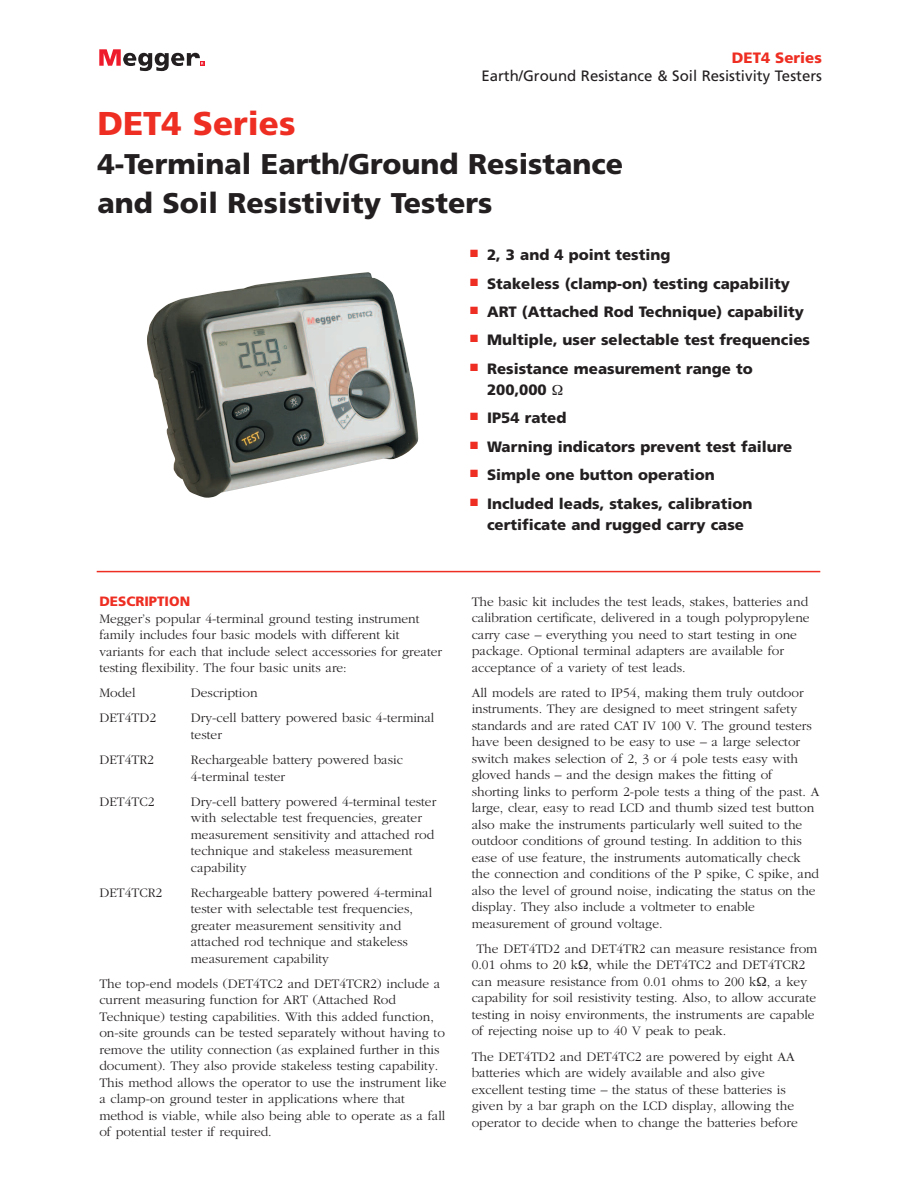
<style>
.page{position:relative;width:918px;height:1188px;background:#fff}
.page>*{position:absolute;margin:0;border:0;box-sizing:border-box;transform-origin:0 0}
.t1{font:900 33px "Frutiger";color:#ee2e22}
.t2{font:900 28.5px/39px "Frutiger";color:#231f20}
.t3{font:900 15px/21px "Frutiger";color:#231f20}
.t4{font:15px "Frutiger";color:#231f20}
.t5{font:900 15px "Frutiger";color:#ee2e22}
.t6{font:300 13.5px/16.5px "Garamond";color:#231f20}
.t7{font:900 13.5px "Frutiger";color:#ee2e22}
</style>
<div class="page">
<svg style="left:99px;top:49px;width:105px;height:22px"></svg>
<hr style="left:97px;top:571px;width:723px;height:1px;background:#ee2e22">
<img style="left:147px;top:272px;width:271px;height:226px">
<p class="t5" style="left:732px;top:52px;width:92px">DET4 Series</p>
<p class="t4" style="left:481px;top:70px;width:342px">Earth/Ground Resistance &amp; Soil Resistivity Testers</p>
<h1 class="t1" style="left:97px;top:111px;width:200px">DET4 Series</h1>
<h2 class="t2" style="left:97px;top:147px;width:527px">4-Terminal Earth/Ground Resistance and Soil Resistivity Testers</h2>
<p class="t3" style="left:470px;top:246px;width:202px"><sup>■</sup> 2, 3 and 4 point testing</p>
<p class="t3" style="left:470px;top:274px;width:321px"><sup>■</sup> Stakeless (clamp-on) testing capability</p>
<p class="t3" style="left:470px;top:302px;width:336px"><sup>■</sup> ART (Attached Rod Technique) capability</p>
<p class="t3" style="left:470px;top:331px;width:341px"><sup>■</sup> Multiple, user selectable test frequencies</p>
<p class="t3" style="left:487px;top:359px;width:267px;text-indent:-17px"><sup>■</sup> Resistance measurement range to<br>200,000</p>
<p class="t3" style="left:470px;top:409px;width:98px"><sup>■</sup> IP54 rated</p>
<p class="t3" style="left:470px;top:437px;width:324px"><sup>■</sup> Warning indicators prevent test failure</p>
<p class="t3" style="left:470px;top:466px;width:246px"><sup>■</sup> Simple one button operation</p>
<p class="t3" style="left:470px;top:494px;width:284px;text-align:center"><sup>■</sup> Included leads, stakes, calibration certificate and rugged carry case</p>
<p class="t7" style="left:99px;top:596px;width:92px">DESCRIPTION</p>
<p class="t6" style="left:99px;top:610px;width:344px">Megger’s popular 4-terminal ground testing instrument family includes four basic models with different kit variants for each that include select accessories for greater testing flexibility. The four basic units are:</p>
<p class="t6" style="left:99px;top:685px;width:38px">Model</p>
<p class="t6" style="left:191px;top:685px;width:68px">Description</p>
<p class="t6" style="left:99px;top:710px;width:58px">DET4TD2</p>
<p class="t6" style="left:191px;top:710px;width:245px">Dry-cell battery powered basic 4-terminal tester</p>
<p class="t6" style="left:99px;top:751px;width:56px">DET4TR2</p>
<p class="t6" style="left:191px;top:751px;width:213px">Rechargeable battery powered basic<br>4-terminal tester</p>
<p class="t6" style="left:99px;top:793px;width:57px">DET4TC2</p>
<p class="t6" style="left:191px;top:793px;width:247px">Dry-cell battery powered 4-terminal tester with selectable test frequencies, greater measurement sensitivity and attached rod technique and stakeless measurement capability</p>
<p class="t6" style="left:99px;top:884px;width:64px">DET4TCR2</p>
<p class="t6" style="left:191px;top:884px;width:243px">Rechargeable battery powered 4-terminal tester with selectable test frequencies, greater measurement sensitivity and attached rod technique and stakeless measurement capability</p>
<p class="t6" style="left:99px;top:975px;width:349px">The top-end models (DET4TC2 and DET4TCR2) include a current measuring function for ART (Attached Rod Technique) testing capabilities. With this added function, on-site grounds can be tested separately without having to remove the utility connection (as explained further in this document). They also provide stakeless testing capability.<br>This method allows the operator to use the instrument like a clamp-on ground tester in applications where that method is viable, while also being able to operate as a fall of potential tester if required.</p>
<p class="t6" style="left:472px;top:593px;width:339px">The basic kit includes the test leads, stakes, batteries and calibration certificate, delivered in a tough polypropylene carry case – everything you need to start testing in one package. Optional terminal adapters are available for acceptance of a variety of test leads.</p>
<p class="t6" style="left:472px;top:684px;width:349px">All models are rated to IP54, making them truly outdoor instruments. They are designed to meet stringent safety standards and are rated CAT IV 100 V. The ground testers have been designed to be easy to use – a large selector switch makes selection of 2, 3 or 4 pole tests easy with gloved hands – and the design makes the fitting of shorting links to perform 2-pole tests a thing of the past. A large, clear, easy to read LCD and thumb sized test button also make the instruments particularly well suited to the outdoor conditions of ground testing. In addition to this ease of use feature, the instruments automatically check the connection and conditions of the P spike, C spike, and also the level of ground noise, indicating the status on the display. They also include a voltmeter to enable measurement of ground voltage.</p>
<p class="t6" style="left:472px;top:940px;width:347px;text-indent:5px">The DET4TD2 and DET4TR2 can measure resistance from 0.01 ohms to 20 k , while the DET4TC2 and DET4TCR2 can measure resistance from 0.01 ohms to 200 k , a key capability for soil resistivity testing. Also, to allow accurate testing in noisy environments, the instruments are capable of rejecting noise up to 40 V peak to peak.</p>
<p class="t6" style="left:472px;top:1048px;width:328px">The DET4TD2 and DET4TC2 are powered by eight AA batteries which are widely available and also give excellent testing time – the status of these batteries is given by a bar graph on the LCD display, allowing the operator to decide when to change the batteries before</p>
</div>
